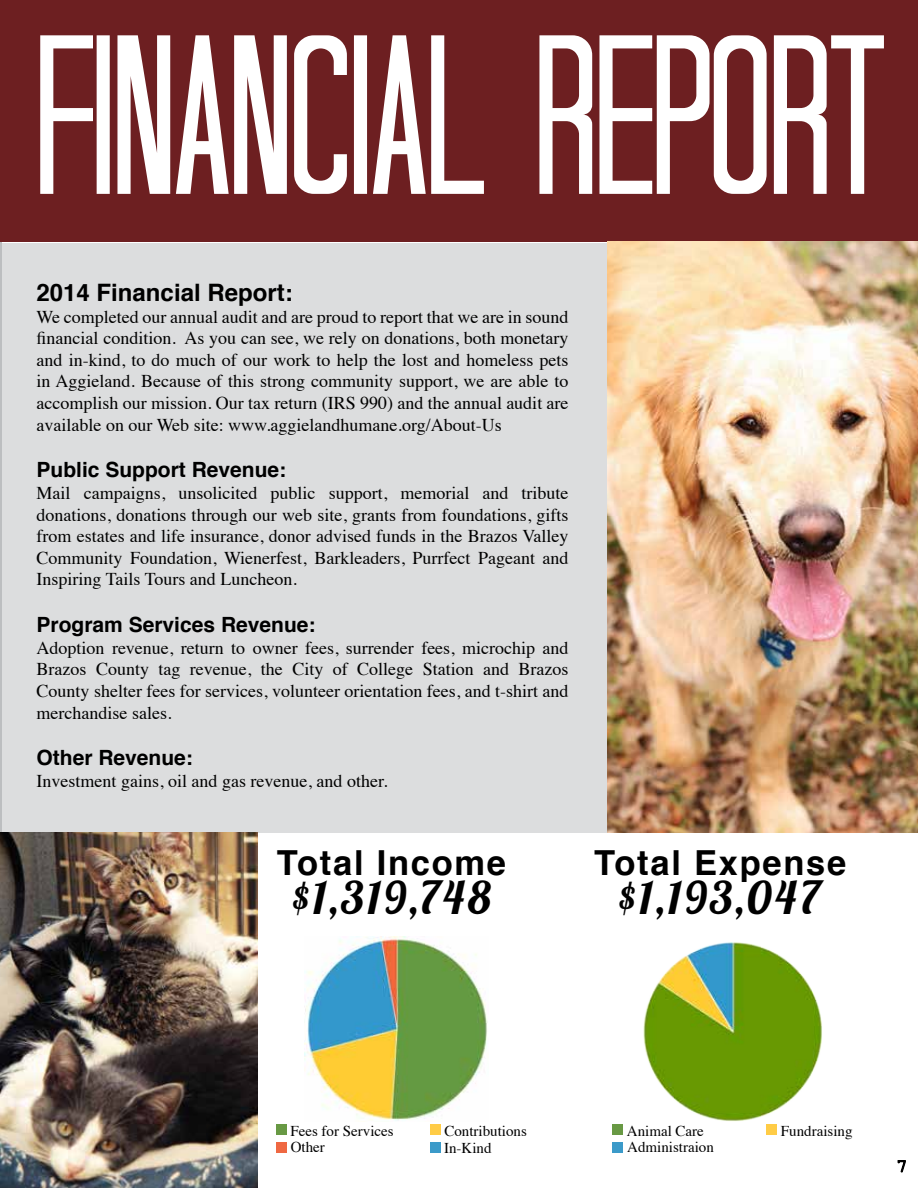
<style>
.page{position:relative;width:918px;height:1188px;background:#fff}
.page>*{position:absolute;margin:0;border:0;box-sizing:border-box;transform-origin:0 0}
.t1{font:condensed 226.5px "Tall Dark And Handsome";color:#fff}
.t2{font:45px "Lobster 1.4";letter-spacing:.08em;color:#000}
.t3{font:700 34.5px "Helvetica";letter-spacing:.05em;color:#000}
.t4{font:700 24px "Helvetica";color:#000}
.t5{font:700 21px "Helvetica";color:#000}
.t6{font:18px/21.6px "Times";color:#000;text-align:justify}
.t7{font:15px "Times";color:#000}
</style>
<div class="page">
<div style="left:0;top:0;width:13px;height:194px;background:#6d1f21"></div>
<hr style="left:0;top:194px;width:2px;height:994px;background:#bcbec0">
<div style="left:2px;top:243px;width:605px;height:589px;background:#dcddde"></div>
<div style="left:1px;top:0;width:917px;height:241px;background:#6d1f21"></div>
<img style="left:607px;top:241px;width:311px;height:591px">
<svg style="left:897px;top:1160px;width:9px;height:13px"></svg>
<img style="left:1px;top:832px;width:257px;height:356px">
<img style="left:304px;top:937px;width:184px;height:184px">
<img style="left:643px;top:942px;width:179px;height:179px">
<div style="left:276px;top:1142px;width:11px;height:11px;background:#ef6842"></div>
<div style="left:430px;top:1142px;width:10px;height:11px;background:#3b9ac9"></div>
<div style="left:430px;top:1124px;width:10px;height:11px;background:#ffcc46"></div>
<div style="left:276px;top:1124px;width:11px;height:11px;background:#689944"></div>
<div style="left:612px;top:1142px;width:11px;height:11px;background:#3b9ac9"></div>
<div style="left:766px;top:1124px;width:11px;height:11px;background:#ffcc46"></div>
<div style="left:613px;top:1124px;width:10px;height:11px;background:#689944"></div>
<h1 class="t1" style="left:37px;top:-17px;width:850px">FINANCIAL REPORT</h1>
<h3 class="t4" style="left:37px;top:273px;width:258px">2014 Financial Report:</h3>
<p class="t6" style="left:37px;top:304px;width:534px">We completed our annual audit and are proud to report that we are in sound financial condition. As you can see, we rely on donations, both monetary and in-kind, to do much of our work to help the lost and homeless pets in Aggieland. Because of this strong community support, we are able to accomplish our mission. Our tax return (IRS 990) and the annual audit are available on our Web site: www.aggielandhumane.org/About-Us</p>
<p class="t5" style="left:37px;top:453px;width:251px">Public Support Revenue:</p>
<p class="t6" style="left:37px;top:481px;width:534px">Mail campaigns, unsolicited public support, memorial and tribute donations, donations through our web site, grants from foundations, gifts from estates and life insurance, donor advised funds in the Brazos Valley Community Foundation, Wienerfest, Barkleaders, Purrfect Pageant and Inspiring Tails Tours and Luncheon.</p>
<p class="t5" style="left:37px;top:608px;width:280px">Program Services Revenue:</p>
<p class="t6" style="left:37px;top:635px;width:534px">Adoption revenue, return to owner fees, surrender fees, microchip and Brazos County tag revenue, the City of College Station and Brazos County shelter fees for services, volunteer orientation fees, and t-shirt and merchandise sales.</p>
<p class="t5" style="left:37px;top:741px;width:158px">Other Revenue:</p>
<p class="t6" style="left:37px;top:769px;width:352px">Investment gains, oil and gas revenue, and other.</p>
<h3 class="t3" style="left:277px;top:835px;width:231px">Total Income</h3>
<h2 class="t2" style="left:292px;top:869px;width:200px">$1,319,748</h2>
<h3 class="t3" style="left:594px;top:835px;width:254px">Total Expense</h3>
<h2 class="t2" style="left:618px;top:869px;width:205px">$1,193,047</h2>
<p class="t7" style="left:290px;top:1117px;width:105px">Fees for Services</p>
<p class="t7" style="left:444px;top:1117px;width:84px">Contributions</p>
<p class="t7" style="left:291px;top:1133px;width:36px">Other</p>
<p class="t7" style="left:444px;top:1134px;width:49px">In-Kind</p>
<p class="t7" style="left:627px;top:1117px;width:79px">Animal Care</p>
<p class="t7" style="left:781px;top:1117px;width:73px">Fundraising</p>
<p class="t7" style="left:627px;top:1133px;width:88px">Administraion</p>
</div>
